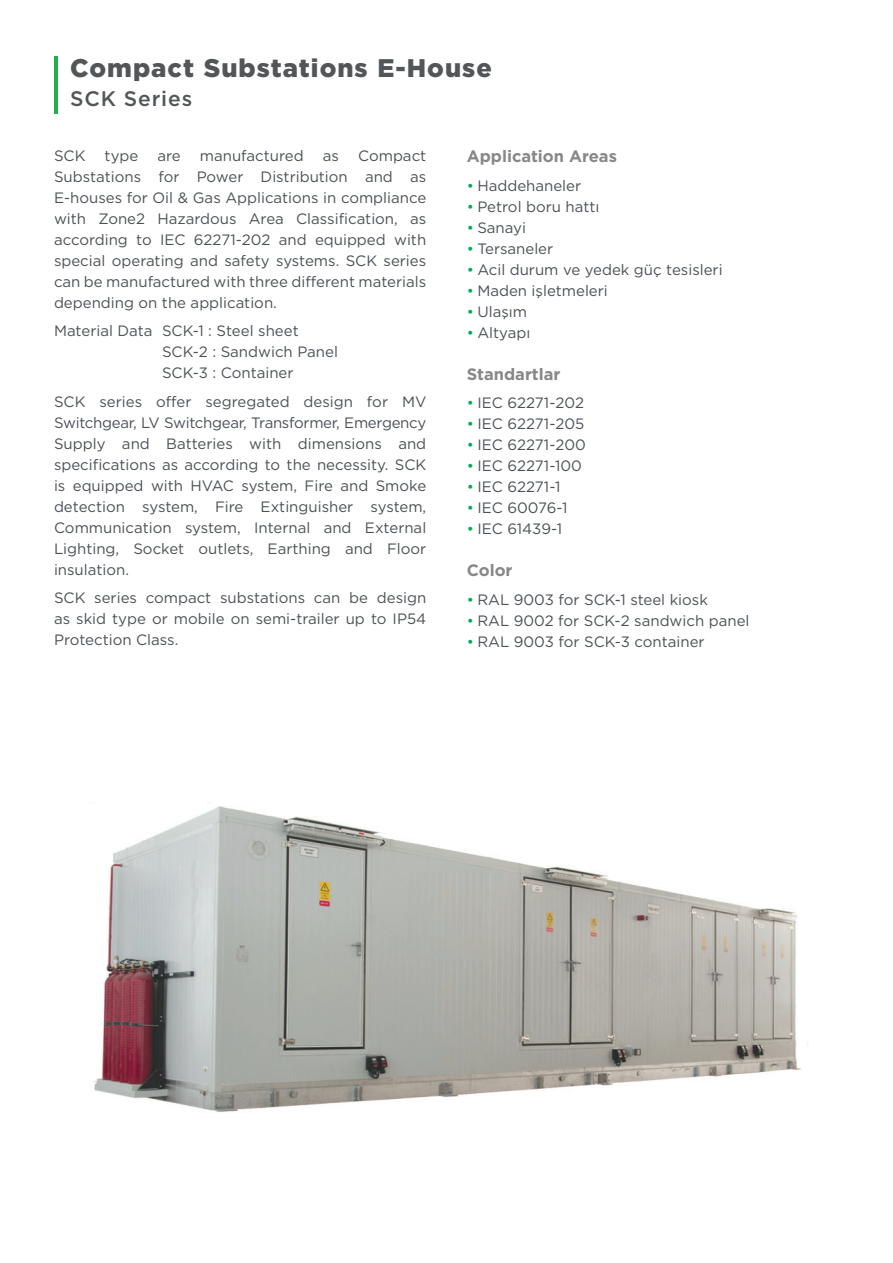
<style>
.page{position:relative;width:893px;height:1263px;background:#fff}
.page>*{position:absolute;margin:0;border:0;box-sizing:border-box;transform-origin:0 0}
.Baslik_Urun_Sol_ENMor{font:900 25.5px "Gotham";letter-spacing:.04em;color:#535659}
.Baslik_Urun_Sol_ENMor-2{font:500 21px "Gotham";letter-spacing:.04em;color:#535659}
.Text_Maddeli{font:700 16.5px "Gotham";color:#888787}
.Text{font:15px/21px "Gotham";color:#4c5157;text-align:justify}
.s1{color:#00ab54}
</style>
<div class="page">
<hr style="left:54px;top:56px;width:4px;height:58px;background:#1faf4b">
<img style="left:93px;top:802px;width:715px;height:310px">
<p class="Baslik_Urun_Sol_ENMor" style="left:70px;top:50px;width:423px">Compact Substations E-House</p>
<p class="Baslik_Urun_Sol_ENMor-2" style="left:70px;top:85px;width:124px">SCK Series</p>
<p class="Text" style="left:54px;top:145px;width:33px">SCK</p>
<p class="Text" style="left:105px;top:145px;width:35px">type</p>
<p class="Text" style="left:158px;top:145px;width:25px">are</p>
<p class="Text" style="left:200px;top:145px;width:105px">manufactured</p>
<p class="Text" style="left:323px;top:145px;width:18px">as</p>
<p class="Text" style="left:54px;top:145px;width:374px;text-indent:304px">Compact Substations for Power Distribution and as E-houses for Oil &amp; Gas Applications in compliance with Zone2 Hazardous Area Classification, as according to IEC 62271-202 and equipped with special operating and safety systems. SCK series can be manufactured with three different materials depending on the application.</p>
<p class="Text" style="left:54px;top:320px;width:246px">Material Data SCK-1 : Steel sheet</p>
<p class="Text" style="left:162px;top:341px;width:177px">SCK-2 : Sandwich Panel</p>
<p class="Text" style="left:162px;top:362px;width:133px">SCK-3 : Container</p>
<p class="Text" style="left:54px;top:391px;width:374px">SCK series offer segregated design for MV Switchgear, LV Switchgear, Transformer, Emergency Supply and Batteries with dimensions and specifications as according to the necessity. SCK is equipped with HVAC system, Fire and Smoke detection system, Fire Extinguisher system, Communication system, Internal and External Lighting, Socket outlets, Earthing and Floor insulation.</p>
<p class="Text" style="left:54px;top:587px;width:374px">SCK series compact substations can be design as skid type or mobile on semi-trailer up to IP54<br>Protection Class.</p>
<p class="Text_Maddeli" style="left:467px;top:145px;width:152px">Application Areas</p>
<p class="Text" style="left:467px;top:174px;width:116px"><span class="s1">•</span> Haddehaneler</p>
<p class="Text" style="left:467px;top:195px;width:134px"><span class="s1">•</span> Petrol boru hattı</p>
<p class="Text" style="left:467px;top:216px;width:61px"><span class="s1">•</span> Sanayi</p>
<p class="Text" style="left:467px;top:237px;width:88px"><span class="s1">•</span> Tersaneler</p>
<p class="Text" style="left:467px;top:258px;width:257px"><span class="s1">•</span> Acil durum ve yedek güç tesisleri</p>
<p class="Text" style="left:467px;top:279px;width:143px"><span class="s1">•</span> Maden işletmeleri</p>
<p class="Text" style="left:467px;top:300px;width:62px"><span class="s1">•</span> Ulaşım</p>
<p class="Text" style="left:467px;top:321px;width:65px"><span class="s1">•</span> Altyapı</p>
<p class="Text_Maddeli" style="left:467px;top:363px;width:95px">Standartlar</p>
<p class="Text" style="left:467px;top:392px;width:119px"><span class="s1">•</span> IEC 62271-202</p>
<p class="Text" style="left:467px;top:413px;width:119px"><span class="s1">•</span> IEC 62271-205</p>
<p class="Text" style="left:467px;top:434px;width:121px"><span class="s1">•</span> IEC 62271-200</p>
<p class="Text" style="left:467px;top:455px;width:117px"><span class="s1">•</span> IEC 62271-100</p>
<p class="Text" style="left:467px;top:476px;width:95px"><span class="s1">•</span> IEC 62271-1</p>
<p class="Text" style="left:467px;top:497px;width:102px"><span class="s1">•</span> IEC 60076-1</p>
<p class="Text" style="left:467px;top:518px;width:97px"><span class="s1">•</span> IEC 61439-1</p>
<p class="Text_Maddeli" style="left:467px;top:559px;width:47px">Color</p>
<p class="Text" style="left:467px;top:588px;width:243px"><span class="s1">•</span> RAL 9003 for SCK-1 steel kiosk</p>
<p class="Text" style="left:467px;top:609px;width:284px"><span class="s1">•</span> RAL 9002 for SCK-2 sandwich panel</p>
<p class="Text" style="left:467px;top:630px;width:239px"><span class="s1">•</span> RAL 9003 for SCK-3 container</p>
</div>
